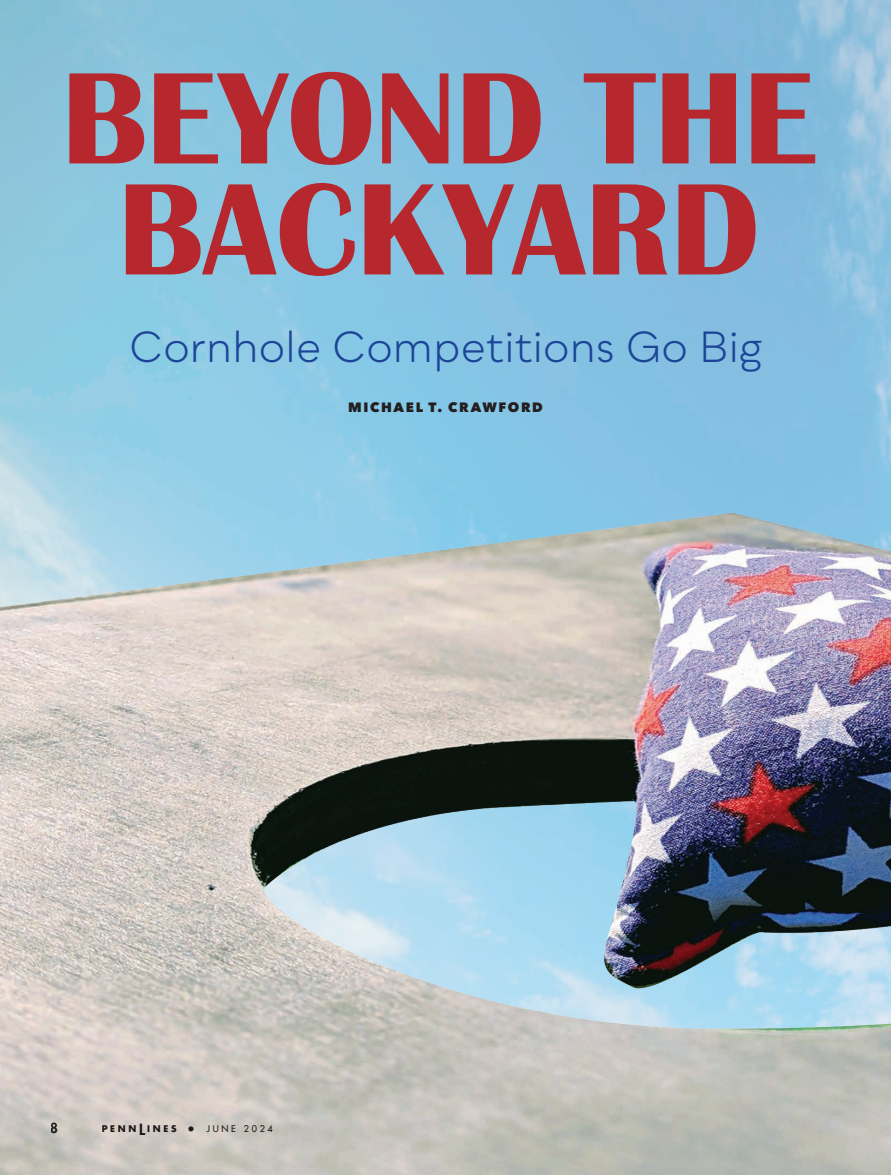
<style>
.page{position:relative;width:891px;height:1175px;background:#fff}
.page>*{position:absolute;margin:0;border:0;box-sizing:border-box;transform-origin:0 0}
.t1{font:700 135px/111px "Britannic";color:#b7282e;text-align:center}
.t2{font:42px "Qualion";letter-spacing:.005em;color:#1c4597}
.t3{font:800 13.5px "Avenir Next";letter-spacing:.12em;color:#231f20}
.t4{font:800 13.5px "Futura Std";color:#231f20}
.t5{font:700 9px "Futura Std";letter-spacing:.3em;color:#231f20}
.s1{font-weight:800;font-size:15px}
.s2{font-size:13.5px}
.s3{font-weight:500}
</style>
<div class="page">
<img style="left:0;top:508px;width:891px;height:666px">
<h1 class="t1" style="left:62px;top:64px;width:755px">BEYOND THE<br>BACKYARD</h1>
<p class="t2" style="left:129px;top:322px;width:635px">Cornhole Competitions Go Big</p>
<p class="t3" style="left:348px;top:399px;width:196px">MICHAEL T. CRAWFORD</p>
<p class="t4" style="left:51px;top:1119px;width:9px">8</p>
<p class="t5" style="left:102px;top:1123px;width:173px">PENN<span class="s1">L</span>INES <span class="s2">•</span> <span class="s3">JUNE 2024</span></p>
</div>
